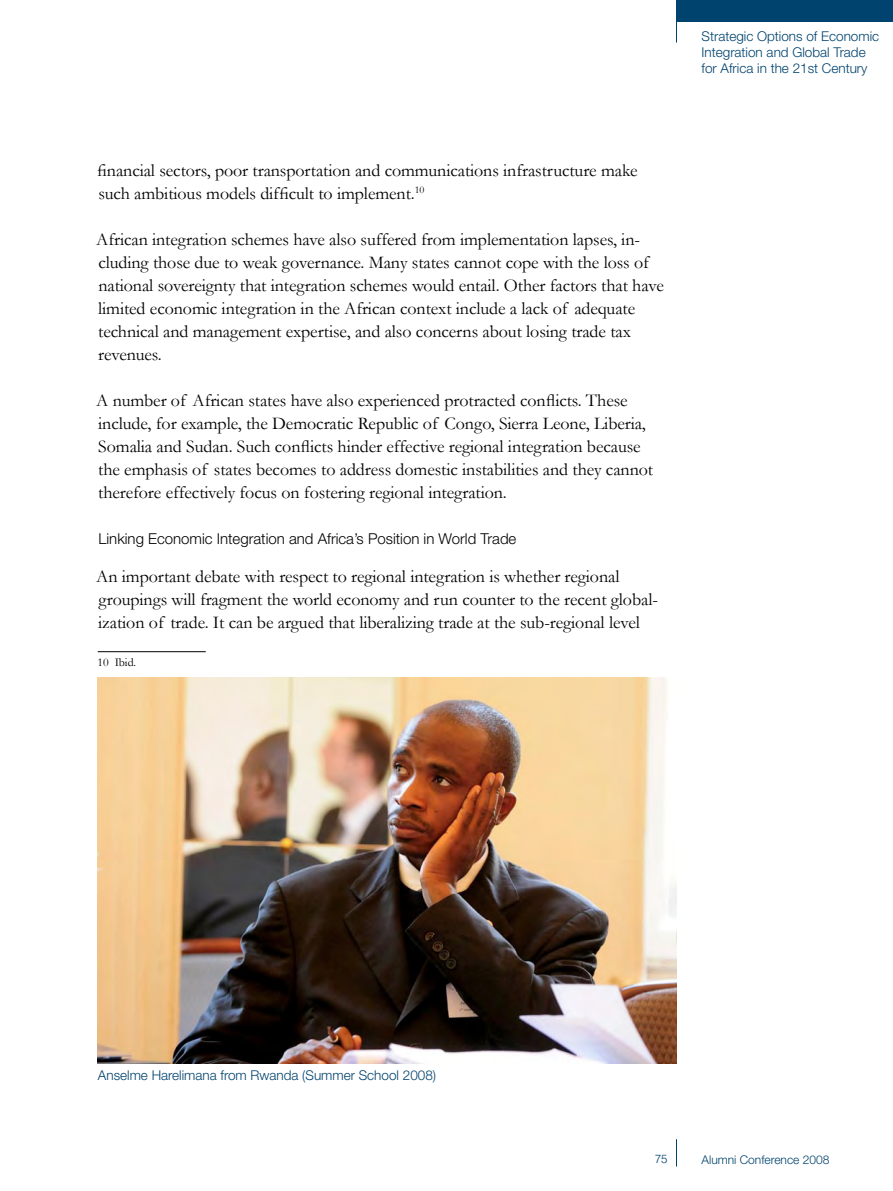
<style>
.page{position:relative;width:893px;height:1191px;background:#fff}
.page>*{position:absolute;margin:0;border:0;box-sizing:border-box;transform-origin:0 0}
.t1{font:18px/23px "Garamond";letter-spacing:-.005em;color:#000}
.t2{font:300 15px "Helvetica Neue LT Std";color:#000}
.t3{font:300 13.5px/16.2px "Helvetica Neue LT Std";color:#00436e}
.t4{font:300 12px "Helvetica Neue LT Std";color:#00436e}
.t5{font:12px "Garamond";letter-spacing:-.005em;color:#000}
.t6{font:300 12px "Swiss 721 BT";color:#00436e}
</style>
<div class="page">
<hr style="left:676px;top:0;width:1px;height:43px;background:#00436e">
<div style="left:676px;top:0;width:217px;height:22px;background:#00436e"></div>
<svg style="left:676px;top:1139px;width:1px;height:27px"></svg>
<hr style="left:98px;top:651px;width:108px;height:1px;background:#000">
<img style="left:98px;top:677px;width:578px;height:386px">
<p class="t1" style="left:97px;top:159px;width:542px">financial sectors, poor transportation and communications infrastructure make such ambitious models difficult to implement.<sup>10</sup></p>
<p class="t1" style="left:96px;top:228px;width:569px">African integration schemes have also suffered from implementation lapses, in&shy;cluding those due to weak governance. Many states cannot cope with the loss of national sovereignty that integration schemes would entail. Other factors that have limited economic integration in the African context include a lack of adequate technical and management expertise, and also concerns about losing trade tax revenues.</p>
<p class="t1" style="left:96px;top:388px;width:558px">A number of African states have also experienced protracted conflicts. These include, for example, the Democratic Republic of Congo, Sierra Leone, Liberia, Somalia and Sudan. Such conflicts hinder effective regional integration because the emphasis of states becomes to address domestic instabilities and they cannot therefore effectively focus on fostering regional integration.</p>
<p class="t2" style="left:98px;top:529px;width:419px">Linking Economic Integration and Africa’s Position in World Trade</p>
<p class="t1" style="left:96px;top:564px;width:563px">An important debate with respect to regional integration is whether regional groupings will fragment the world economy and run counter to the recent global&shy;ization of trade. It can be argued that liberalizing trade at the sub-regional level</p>
<p class="t5" style="left:98px;top:655px;width:40px">10 Ibid.</p>
<p class="t3" style="left:702px;top:27px;width:179px">Strategic Options of Economic<br>Integration and Global Trade for Africa in the 21st Century</p>
<p class="t3" style="left:98px;top:1066px;width:340px">Anselme Harelimana from Rwanda (Summer School 2008)</p>
<p class="t6" style="left:655px;top:1151px;width:14px">75</p>
<p class="t4" style="left:702px;top:1152px;width:129px">Alumni Conference 2008</p>
</div>
